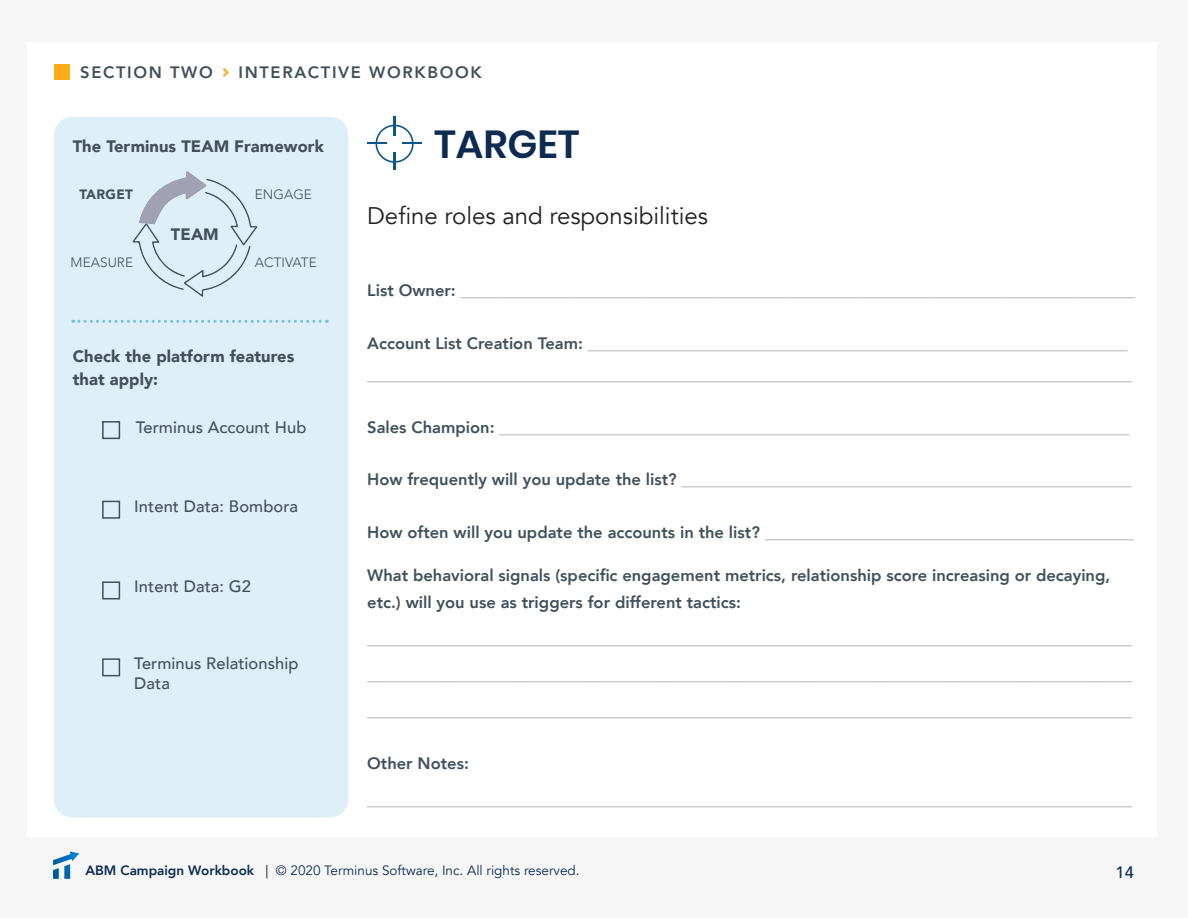
<style>
.page{position:relative;width:1188px;height:918px;background:#f6f6f7}
.page>*{position:absolute;margin:0;border:0;box-sizing:border-box;transform-origin:0 0}
.t1{font:600 39px "Poppins";color:#0d2b51}
.body{font:24px "Avenir";color:#231f20}
.body-2{font:300 18px "Avenir";color:#abadb4}
.body-3{font:800 16.5px/27px "Avenir";color:#42505c}
.body-4{font:500 16.5px/19.8px "Avenir";letter-spacing:.005em;color:#42505c}
.body-5{font:900 16.5px/22.5px "Avenir";letter-spacing:.005em;color:#42505c}
.body-6{font:800 16.5px "Avenir";letter-spacing:.1em;color:#42505c}
.t2{font:500 16.5px "Avenir";color:#0d2b51}
.t3{font:13.5px "Avenir";color:#0d2b51}
.body-7{font:300 13.5px "Avenir";letter-spacing:.005em;color:#42505c}
.body-8{font:900 13.5px "Avenir";letter-spacing:.025em;color:#42505c}
.s1{font-family:"Campton";font-weight:700;color:#faad19}
.s2{font-weight:800;font-size:16.5px;color:#42505c}
.s3{font-weight:300;font-size:18px;color:#abadb4}
.s4{font-weight:800}
.s5{color:#231f20}
</style>
<div class="page">
<div style="left:27px;top:42px;width:1130px;height:795px;background:#fff"></div>
<svg style="left:53px;top:852px;width:26px;height:27px"></svg>
<div style="left:54px;top:64px;width:16px;height:16px;background:#faad19"></div>
<div style="left:54px;top:117px;width:294px;height:701px;background:#dfeff7;border-radius:18px"></div>
<div style="left:102px;top:421px;width:18px;height:18px;border:2px solid #42505c"></div>
<div style="left:102px;top:501px;width:18px;height:18px;border:2px solid #42505c"></div>
<div style="left:102px;top:581px;width:18px;height:18px;border:2px solid #42505c"></div>
<div style="left:102px;top:658px;width:18px;height:18px;border:2px solid #42505c"></div>
<svg style="left:73px;top:320px;width:254px;height:3px"></svg>
<svg style="left:368px;top:117px;width:53px;height:53px"></svg>
<svg style="left:132px;top:171px;width:126px;height:126px"></svg>
<p class="body-6" style="left:80px;top:59px;width:403px">SECTION TWO <span class="s1">↑</span> INTERACTIVE WORKBOOK</p>
<p class="body-5" style="left:73px;top:134px;width:253px">The Terminus TEAM Framework</p>
<p class="body-8" style="left:79px;top:183px;width:55px">TARGET</p>
<p class="body-5" style="left:171px;top:223px;width:49px">TEAM</p>
<p class="body-7" style="left:255px;top:186px;width:59px">ENGAGE</p>
<p class="body-7" style="left:71px;top:254px;width:64px">MEASURE</p>
<p class="body-7" style="left:255px;top:254px;width:63px">ACTIVATE</p>
<p class="body-5" style="left:73px;top:345px;width:223px">Check the platform features that apply:</p>
<p class="body-4" style="left:136px;top:417px;width:172px">Terminus Account Hub</p>
<p class="body-4" style="left:134px;top:495px;width:165px">Intent Data: Bombora</p>
<p class="body-4" style="left:134px;top:575px;width:118px">Intent Data: G2</p>
<p class="body-4" style="left:134px;top:653px;width:166px">Terminus Relationship<br>Data</p>
<p class="t1" style="left:434px;top:122px;width:147px">TARGET</p>
<p class="body" style="left:367px;top:201px;width:342px">Define roles and responsibilities</p>
<p class="body-2" style="left:367px;top:279px;width:770px"><span class="s2">List Owner:</span> ___________________________________________________________________________</p>
<p class="body-2" style="left:367px;top:332px;width:762px"><span class="s2">Account List Creation Team:</span> ____________________________________________________________</p>
<p class="body-2" style="left:367px;top:363px;width:766px">_____________________________________________________________________________________</p>
<p class="body-2" style="left:367px;top:416px;width:764px"><span class="s2">Sales Champion:</span> ______________________________________________________________________</p>
<p class="body-2" style="left:367px;top:468px;width:766px"><span class="s2">How frequently will you update the list?</span> __________________________________________________</p>
<p class="body-3" style="left:367px;top:518px;width:768px">How often will you update the accounts in the list? <span class="s3">_________________________________________</span></p>
<p class="body-3" style="left:367px;top:562px;width:745px">What behavioral signals (specific engagement metrics, relationship score increasing or decaying, etc.) will you use as triggers for different tactics:</p>
<p class="body-2" style="left:367px;top:627px;width:767px">_____________________________________________________________________________________</p>
<p class="body-2" style="left:367px;top:663px;width:767px">_____________________________________________________________________________________</p>
<p class="body-2" style="left:367px;top:699px;width:767px">_____________________________________________________________________________________</p>
<p class="body-3" style="left:367px;top:749px;width:103px">Other Notes:</p>
<p class="body-2" style="left:367px;top:788px;width:767px">_____________________________________________________________________________________</p>
<p class="t3" style="left:86px;top:862px;width:496px"><span class="s4">ABM Campaign Workbook</span> <span class="s5">|</span> © 2020 Terminus Software, Inc. All rights reserved.</p>
<p class="t2" style="left:1116px;top:857px;width:20px">14</p>
</div>
